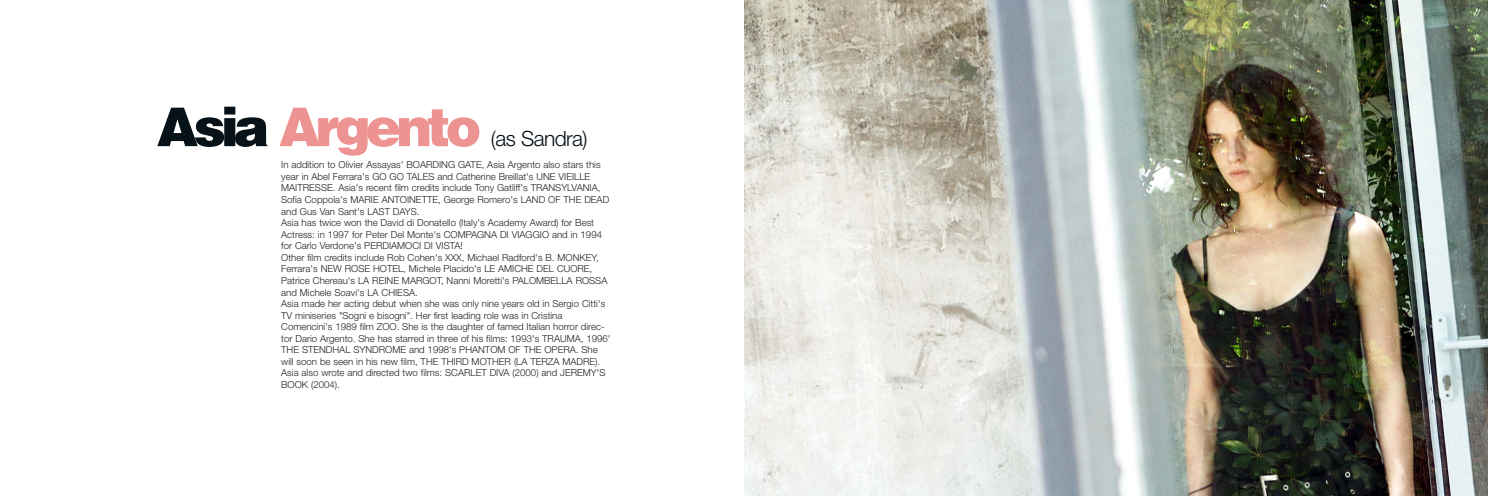
<style>
.page{position:relative;width:1488px;height:496px;background:#fff}
.page>*{position:absolute;margin:0;border:0;box-sizing:border-box;transform-origin:0 0}
.t1{font:900 53.38px "Helvetica";letter-spacing:-.095em;color:#ed9493}
.t2{font:300 21px "Helvetica Neue";letter-spacing:-.03em;color:#071118}
.t3{font:300 9.62px/11.5px "Helvetica Neue";color:#231f20}
.s1{color:#071118}
</style>
<div class="page">
<img style="left:744px;top:0;width:744px;height:495px">
<h1 class="t1" style="left:157px;top:107px;width:326px"><span class="s1">Asia</span> Argento</h1>
<h2 class="t2" style="left:491px;top:131px;width:98px">(as Sandra)</h2>
<p class="t3" style="left:281px;top:160px;width:331px">In addition to Olivier Assayas' BOARDING GATE, Asia Argento also stars this year in Abel Ferrara's GO GO TALES and Catherine Breillat's UNE VIEILLE MAITRESSE. Asia's recent film credits include Tony Gatliff's TRANSYLVANIA, Sofia Coppola's MARIE ANTOINETTE, George Romero's LAND OF THE DEAD and Gus Van Sant's LAST DAYS.<br>Asia has twice won the David di Donatello (Italy's Academy Award) for Best Actress: in 1997 for Peter Del Monte's COMPAGNA DI VIAGGIO and in 1994 for Carlo Verdone's PERDIAMOCI DI VISTA!<br>Other film credits include Rob Cohen's XXX, Michael Radford's B. MONKEY, Ferrara's NEW ROSE HOTEL, Michele Placido's LE AMICHE DEL CUORE, Patrice Chereau's LA REINE MARGOT, Nanni Moretti's PALOMBELLA ROSSA and Michele Soavi's LA CHIESA.<br>Asia made her acting debut when she was only nine years old in Sergio Citti's TV miniseries "Sogni e bisogni". Her first leading role was in Cristina Comencini's 1989 film ZOO. She is the daughter of famed Italian horror direc&shy;tor Dario Argento. She has starred in three of his films: 1993's TRAUMA, 1996' THE STENDHAL SYNDROME and 1998's PHANTOM OF THE OPERA. She will soon be seen in his new film, THE THIRD MOTHER (LA TERZA MADRE).<br>Asia also wrote and directed two films: SCARLET DIVA (2000) and JEREMY'S BOOK (2004).</p>
</div>
